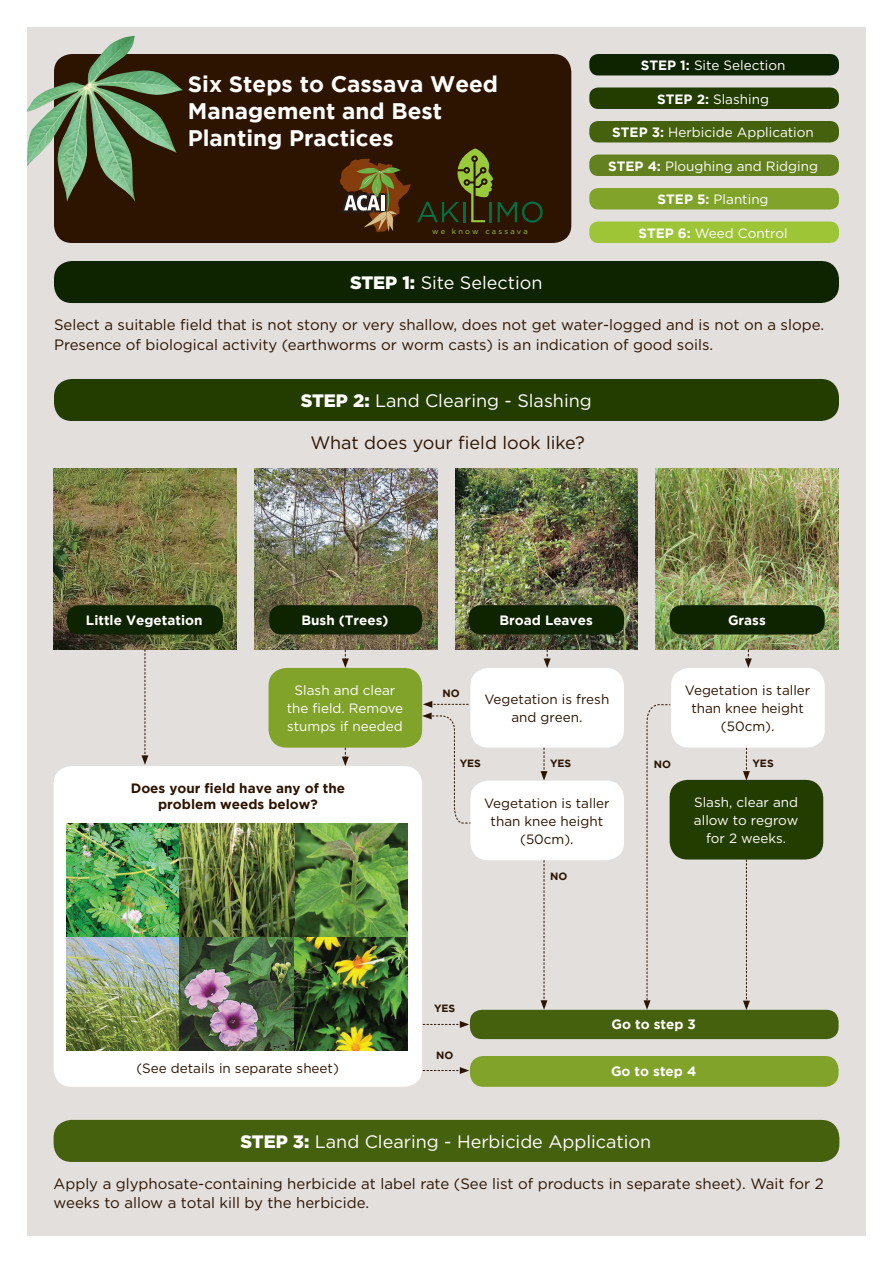
<style>
.page{position:relative;width:893px;height:1263px;background:#fff}
.page>*{position:absolute;margin:0;border:0;box-sizing:border-box;transform-origin:0 0}
.t1{font:700 22.5px/27px "Gotham";color:#fff}
.t2{font:18px "Gotham";color:#fff}
.t3{font:18px "Gotham";color:#2c1400}
.t4{font:15px/19.5px "Gotham";color:#2c1400}
.t5{font:13.5px/18px "Gotham";color:#fff;text-align:center}
.t6{font:13.5px/18px "Gotham";color:#2c1400;text-align:center}
.t7{font:700 13.5px "Gotham";color:#fff}
.t8{font:700 13.5px/16.5px "Gotham";color:#2c1400;text-align:center}
.t9{font:700 10.5px "Gotham";color:#2c1400}
.t10{font:7.5px "Gotham";letter-spacing:.295em;color:#99ca3b}
.s1{font-weight:700}
.s2{font-weight:900}
</style>
<div class="page">
<div style="left:27px;top:27px;width:839px;height:1209px;background:#e3dfdd"></div>
<div style="left:54px;top:54px;width:517px;height:189px;background:#2c1400;border-radius:18px"></div>
<div style="left:589px;top:54px;width:250px;height:21px;background:#0e2300;border-radius:9px"></div>
<div style="left:589px;top:87px;width:250px;height:22px;background:#233d00;border-radius:9px"></div>
<div style="left:589px;top:121px;width:250px;height:21px;background:#46610d;border-radius:9px"></div>
<div style="left:589px;top:154px;width:250px;height:22px;background:#63811e;border-radius:9px"></div>
<div style="left:589px;top:188px;width:250px;height:21px;background:#81a32a;border-radius:9px"></div>
<div style="left:589px;top:221px;width:250px;height:22px;background:#9ec536;border-radius:9px"></div>
<div style="left:54px;top:261px;width:785px;height:42px;background:#0e2300;border-radius:18px"></div>
<svg style="left:339px;top:158px;width:71px;height:74px"></svg>
<div style="left:54px;top:766px;width:368px;height:321px;background:#fff;border-radius:18px"></div>
<img style="left:254px;top:468px;width:183px;height:181px">
<img style="left:455px;top:468px;width:183px;height:181px">
<img style="left:656px;top:468px;width:182px;height:181px">
<img style="left:53px;top:468px;width:184px;height:181px">
<div style="left:54px;top:379px;width:785px;height:42px;background:#233d00;border-radius:18px"></div>
<div style="left:269px;top:605px;width:153px;height:29px;background:#0e2300;border-radius:12px"></div>
<div style="left:469px;top:605px;width:155px;height:29px;background:#0e2300;border-radius:12px"></div>
<div style="left:670px;top:605px;width:155px;height:29px;background:#0e2300;border-radius:12px"></div>
<div style="left:67px;top:605px;width:156px;height:29px;background:#0e2300;border-radius:12px"></div>
<svg style="left:644px;top:704px;width:27px;height:306px"></svg>
<svg style="left:423px;top:1021px;width:46px;height:7px"></svg>
<div style="left:470px;top:1056px;width:368px;height:31px;background:#81a32a;border-radius:14px"></div>
<svg style="left:342px;top:649px;width:7px;height:19px"></svg>
<div style="left:268px;top:668px;width:154px;height:80px;background:#81a32a;border-radius:18px"></div>
<div style="left:470px;top:668px;width:154px;height:80px;background:#fff;border-radius:18px"></div>
<svg style="left:743px;top:748px;width:7px;height:32px"></svg>
<div style="left:671px;top:668px;width:154px;height:80px;background:#fff;border-radius:18px"></div>
<div style="left:670px;top:780px;width:153px;height:79px;background:#233d00;border-radius:18px"></div>
<div style="left:54px;top:1120px;width:785px;height:42px;background:#46610d;border-radius:18px"></div>
<img style="left:67px;top:823px;width:341px;height:228px">
<svg style="left:743px;top:859px;width:7px;height:151px"></svg>
<svg style="left:544px;top:649px;width:7px;height:19px"></svg>
<svg style="left:745px;top:649px;width:7px;height:19px"></svg>
<svg style="left:141px;top:649px;width:7px;height:116px"></svg>
<svg style="left:342px;top:748px;width:7px;height:18px"></svg>
<div style="left:470px;top:781px;width:154px;height:79px;background:#fff;border-radius:18px"></div>
<svg style="left:541px;top:748px;width:6px;height:33px"></svg>
<svg style="left:541px;top:860px;width:6px;height:150px"></svg>
<div style="left:470px;top:1010px;width:368px;height:29px;background:#46610d;border-radius:12px"></div>
<svg style="left:423px;top:1067px;width:46px;height:7px"></svg>
<img style="left:27px;top:36px;width:156px;height:166px">
<svg style="left:422px;top:701px;width:49px;height:123px"></svg>
<svg style="left:417px;top:148px;width:126px;height:75px"></svg>
<p class="t1" style="left:188px;top:70px;width:312px">Six Steps to Cassava Weed<br>Management and Best<br>Planting Practices</p>
<p class="t10" style="left:432px;top:226px;width:97px">we know cassava</p>
<p class="t5" style="left:641px;top:56px;width:146px"><span class="s1">STEP 1:</span> Site Selection</p>
<p class="t5" style="left:657px;top:90px;width:113px"><span class="s1">STEP 2:</span> Slashing</p>
<p class="t5" style="left:612px;top:123px;width:203px"><span class="s1">STEP 3:</span> Herbicide Application</p>
<p class="t5" style="left:608px;top:157px;width:211px"><span class="s1">STEP 4:</span> Ploughing and Ridging</p>
<p class="t5" style="left:658px;top:190px;width:113px"><span class="s1">STEP 5:</span> Planting</p>
<p class="t5" style="left:638px;top:224px;width:151px"><span class="s1">STEP 6:</span> Weed Control</p>
<p class="t2" style="left:350px;top:271px;width:194px"><span class="s2">STEP 1:</span> Site Selection</p>
<p class="t4" style="left:54px;top:315px;width:772px">Select a suitable field that is not stony or very shallow, does not get water-logged and is not on a slope.<br>Presence of biological activity (earthworms or worm casts) is an indication of good soils.</p>
<p class="t2" style="left:301px;top:389px;width:293px"><span class="s2">STEP 2:</span> Land Clearing - Slashing</p>
<p class="t3" style="left:310px;top:431px;width:276px">What does your field look like?</p>
<p class="t7" style="left:86px;top:612px;width:118px">Little Vegetation</p>
<p class="t7" style="left:301px;top:612px;width:89px">Bush (Trees)</p>
<p class="t7" style="left:499px;top:612px;width:95px">Broad Leaves</p>
<p class="t7" style="left:728px;top:612px;width:39px">Grass</p>
<p class="t5" style="left:287px;top:681px;width:118px">Slash and clear the field. Remove stumps if needed</p>
<p class="t6" style="left:484px;top:690px;width:126px">Vegetation is fresh and green.</p>
<p class="t9" style="left:442px;top:687px;width:19px">NO</p>
<p class="t6" style="left:685px;top:681px;width:127px">Vegetation is taller than knee height (50cm).</p>
<p class="t9" style="left:460px;top:758px;width:23px">YES</p>
<p class="t9" style="left:550px;top:757px;width:23px">YES</p>
<p class="t9" style="left:654px;top:758px;width:19px">NO</p>
<p class="t9" style="left:752px;top:757px;width:23px">YES</p>
<p class="t8" style="left:131px;top:779px;width:216px">Does your field have any of the problem weeds below?</p>
<p class="t6" style="left:484px;top:794px;width:127px">Vegetation is taller than knee height (50cm).</p>
<p class="t5" style="left:694px;top:793px;width:106px">Slash, clear and allow to regrow for 2 weeks.</p>
<p class="t9" style="left:550px;top:870px;width:19px">NO</p>
<p class="t9" style="left:434px;top:1003px;width:23px">YES</p>
<p class="t6" style="left:136px;top:1059px;width:204px">(See details in separate sheet)</p>
<p class="t9" style="left:436px;top:1049px;width:19px">NO</p>
<p class="t7" style="left:611px;top:1017px;width:86px">Go to step 3</p>
<p class="t7" style="left:611px;top:1064px;width:87px">Go to step 4</p>
<p class="t2" style="left:240px;top:1130px;width:412px"><span class="s2">STEP 3:</span> Land Clearing - Herbicide Application</p>
<p class="t4" style="left:54px;top:1173px;width:772px">Apply a glyphosate-containing herbicide at label rate (See list of products in separate sheet). Wait for 2 weeks to allow a total kill by the herbicide.</p>
</div>
